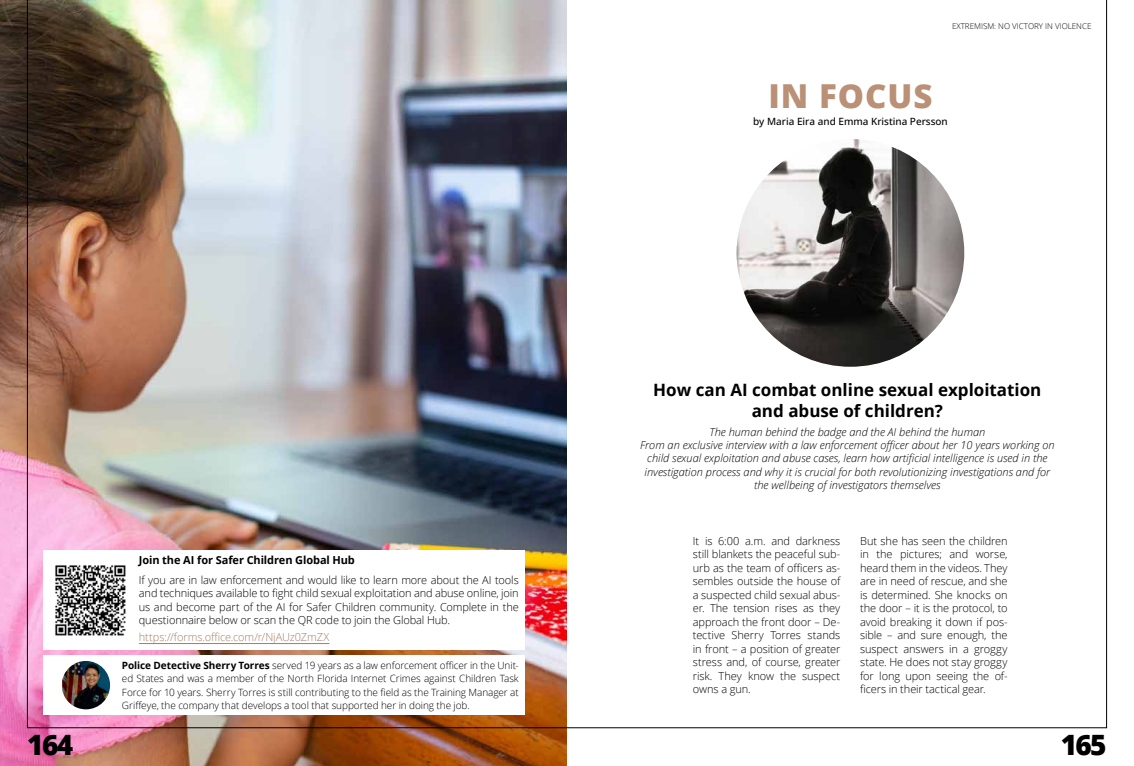
<style>
.page{position:relative;width:1134px;height:766px;background:#fff}
.page>*{position:absolute;margin:0;border:0;box-sizing:border-box;transform-origin:0 0}
.t1{font:800 33px "Open Sans";letter-spacing:.03em;color:#ba9076}
.t2{font:800 28px "Open Sans";letter-spacing:-.055em;color:#000}
.t3{font:700 17px/21px "Open Sans";color:#000;text-align:center}
.t4{font:300 11px/13.5px "Open Sans";letter-spacing:-.01em;color:#000;text-align:justify}
.t5{font:italic 300 11px/13.2px "Open Sans";color:#000;text-align:center}
.t6{font:300 11px "Open Sans";letter-spacing:-.01em;color:#a37e65}
.t7{font:700 11px "Open Sans";letter-spacing:-.01em;color:#000}
.t8{font:300 10px/13.5px "Open Sans";letter-spacing:-.005em;color:#000;text-align:justify}
.t9{font:500 10px "Open Sans";color:#000}
.t10{font:300 8px "Open Sans";color:#000}
.s1{font-weight:700}
</style>
<div class="page">
<img style="left:0;top:0;width:567px;height:765px">
<img style="left:27px;top:0;width:1080px;height:727px">
<img style="left:737px;top:139px;width:227px;height:227px;border-radius:114px">
<div style="left:43px;top:550px;width:481px;height:100px;background:#fff"></div>
<hr style="left:139px;top:643px;width:190px;height:1px;background:#a37e65">
<img style="left:55px;top:565px;width:71px;height:71px">
<div style="left:43px;top:655px;width:481px;height:59px;background:#fff"></div>
<img style="left:62px;top:661px;width:48px;height:48px">
<h2 class="t2" style="left:27px;top:722px;width:48px">164</h2>
<p class="t7" style="left:139px;top:552px;width:217px">Join the AI for Safer Children Global Hub</p>
<p class="t4" style="left:139px;top:572px;width:381px">If you are in law enforcement and would like to learn more about the AI tools and techniques available to fight child sexual exploitation and abuse online, join us and become part of the AI for Safer Children community. Complete in the questionnaire below or scan the QR code to join the Global Hub.</p>
<p class="t6" style="left:139px;top:628px;width:192px">https://forms.office.com/r/NjAUz0ZmZX</p>
<p class="t8" style="left:122px;top:658px;width:398px"><span class="s1">Police Detective Sherry Torres</span> served 19 years as a law enforcement officer in the Unit&shy;ed States and was a member of the North Florida Internet Crimes against Children Task Force for 10 years. Sherry Torres is still contributing to the field as the Training Manager at Griffeye, the company that develops a tool that supported her in doing the job.</p>
<p class="t10" style="left:952px;top:20px;width:141px">EXTREMISM: NO VICTORY IN VIOLENCE</p>
<h1 class="t1" style="left:768px;top:70px;width:166px">IN FOCUS</h1>
<p class="t9" style="left:753px;top:115px;width:196px">by Maria Eira and Emma Kristina Persson</p>
<h3 class="t3" style="left:653px;top:379px;width:390px">How can AI combat online sexual exploitation and abuse of children?</h3>
<p class="t5" style="left:640px;top:425px;width:416px">The human behind the badge and the AI behind the human<br>From an exclusive interview with a law enforcement officer about her 10 years working on child sexual exploitation and abuse cases, learn how artificial intelligence is used in the investigation process and why it is crucial for both revolutionizing investigations and for the wellbeing of investigators themselves</p>
<p class="t4" style="left:693px;top:533px;width:149px">It is 6:00 a.m. and darkness still blankets the peaceful sub&shy;urb as the team of officers as&shy;sembles outside the house of a suspected child sexual abus&shy;er. The tension rises as they approach the front door – De&shy;tective Sherry Torres stands in front – a position of greater stress and, of course, greater risk. They know the suspect owns a gun.</p>
<p class="t4" style="left:860px;top:533px;width:149px">But she has seen the children in the pictures; and worse, heard them in the videos. They are in need of rescue, and she is determined. She knocks on the door – it is the protocol, to avoid breaking it down if pos&shy;sible – and sure enough, the suspect answers in a groggy state. He does not stay groggy for long upon seeing the of&shy;ficers in their tactical gear.</p>
<h2 class="t2" style="left:1061px;top:722px;width:48px">165</h2>
</div>
